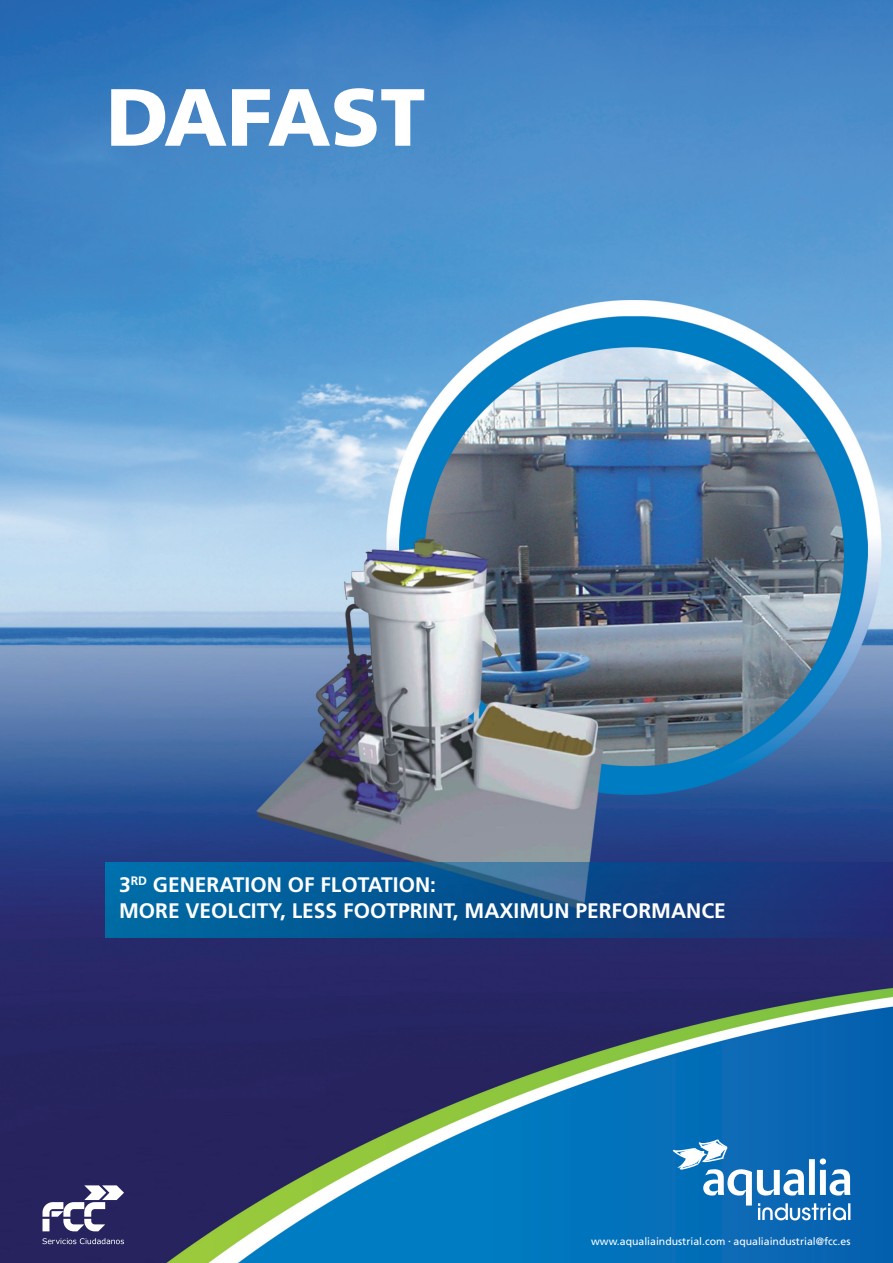
<style>
.page{position:relative;width:893px;height:1263px;background:#fff}
.page>*{position:absolute;margin:0;border:0;box-sizing:border-box;transform-origin:0 0}
.t1{font:900 81px "Frutiger";color:#fff}
.t2{font:700 21px/25.2px "Frutiger";color:#fff}
.t3{font:10.5px "Frutiger";color:#fff}
.s1{font-size:4.5px}
</style>
<div class="page">
<img style="left:0;top:0;width:893px;height:1263px">
<svg style="left:673px;top:1139px;width:177px;height:81px"></svg>
<svg style="left:43px;top:1185px;width:81px;height:46px"></svg>
<svg style="left:43px;top:1238px;width:81px;height:6px"></svg>
<img style="left:106px;top:862px;width:787px;height:75px">
<h1 class="t1" style="left:106px;top:68px;width:321px">DAFAST</h1>
<p class="t2" style="left:119px;top:872px;width:608px">3<sup>RD</sup> GENERATION OF FLOTATION:<br>MORE VEOLCITY, LESS FOOTPRINT, MAXIMUN PERFORMANCE</p>
<p class="t3" style="left:591px;top:1235px;width:261px">www.aqualiaindustrial.com <span class="s1">•</span> aqualiaindustrial@fcc.es</p>
</div>
